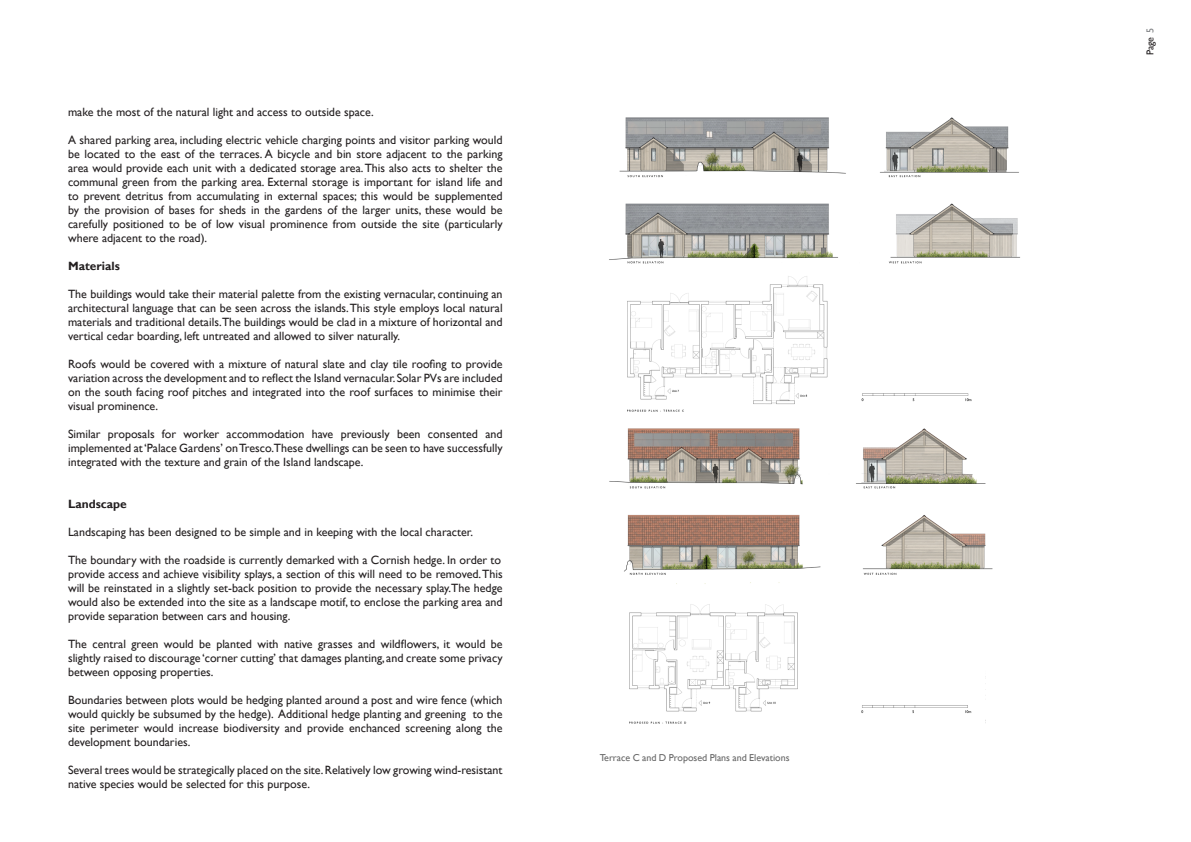
<style>
.page{position:relative;width:1191px;height:842px;background:#fff}
.page>*{position:absolute;margin:0;border:0;box-sizing:border-box;transform-origin:0 0}
._05_Body_text_black{font:12px/14px "Gill Sans";color:#231f20;text-align:justify}
._05_Body_text_black-2{font:700 12px "Gill Sans";color:#231f20}
._05_Small_heading{font:10px "Gill Sans";color:#666}
.t1{font:10px "Gill Sans";color:#231f20}
.s1{color:#808285}
</style>
<div class="page">
<img style="left:609px;top:117px;width:412px;height:295px">
<img style="left:609px;top:428px;width:384px;height:296px">
<div style="left:982px;top:354px;width:68px;height:72px;background:#fff"></div>
<div style="left:986px;top:665px;width:67px;height:72px;background:#fff"></div>
<p class="_05_Body_text_black" style="left:68px;top:106px;width:307px">make the most of the natural light and access to outside space.</p>
<p class="_05_Body_text_black" style="left:68px;top:134px;width:436px">A shared parking area, including electric vehicle charging points and visitor parking would be located to the east of the terraces. A bicycle and bin store adjacent to the parking area would provide each unit with a dedicated storage area. This also acts to shelter the communal green from the parking area. External storage is important for island life and to prevent detritus from accumulating in external spaces; this would be supplemented by the provision of bases for sheds in the gardens of the larger units, these would be carefully positioned to be of low visual prominence from outside the site (particularly where adjacent to the road).</p>
<p class="_05_Body_text_black-2" style="left:68px;top:259px;width:53px">Materials</p>
<p class="_05_Body_text_black" style="left:68px;top:288px;width:436px">The buildings would take their material palette from the existing vernacular, continuing an architectural language that can be seen across the islands. This style employs local natural materials and traditional details.The buildings would be clad in a mixture of horizontal and vertical cedar boarding, left untreated and allowed to silver naturally.</p>
<p class="_05_Body_text_black" style="left:68px;top:358px;width:436px">Roofs would be covered with a mixture of natural slate and clay tile roofing to provide variation across the development and to reflect the Island vernacular. Solar PVs are included on the south facing roof pitches and integrated into the roof surfaces to minimise their visual prominence.</p>
<p class="_05_Body_text_black" style="left:68px;top:428px;width:436px">Similar proposals for worker accommodation have previously been consented and implemented at ‘Palace Gardens’ on Tresco.These dwellings can be seen to have successfully integrated with the texture and grain of the Island landscape.</p>
<p class="_05_Body_text_black-2" style="left:68px;top:497px;width:60px">Landscape</p>
<p class="_05_Body_text_black" style="left:68px;top:526px;width:406px">Landscaping has been designed to be simple and in keeping with the local character.</p>
<p class="_05_Body_text_black" style="left:68px;top:554px;width:435px">The boundary with the roadside is currently demarked with a Cornish hedge. In order to</p>
<p class="_05_Body_text_black" style="left:68px;top:568px;width:436px">provide access and achieve visibility splays, a section of this will need to be removed. This will be reinstated in a slightly set-back position to provide the necessary splay.The hedge would also be extended into the site as a landscape motif, to enclose the parking area and provide separation between cars and housing.</p>
<p class="_05_Body_text_black" style="left:68px;top:638px;width:436px">The central green would be planted with native grasses and wildflowers, it would be slightly raised to discourage ‘corner cutting’ that damages planting, and create some privacy between opposing properties.</p>
<p class="_05_Body_text_black" style="left:68px;top:694px;width:436px">Boundaries between plots would be hedging planted around a post and wire fence (which would quickly be subsumed by the hedge). Additional hedge planting and greening to the site perimeter would increase biodiversity and provide enchanced screening along the development boundaries.</p>
<p class="_05_Body_text_black" style="left:68px;top:764px;width:436px">Several trees would be strategically placed on the site. Relatively low growing wind-resistant native species would be selected for this purpose.</p>
<p class="_05_Small_heading" style="left:600px;top:752px;width:191px">Terrace C and D Proposed Plans and Elevations</p>
<p class="t1" style="left:1144px;top:55px;width:28px;rotate:-90deg">Page <span class="s1">5</span></p>
</div>
